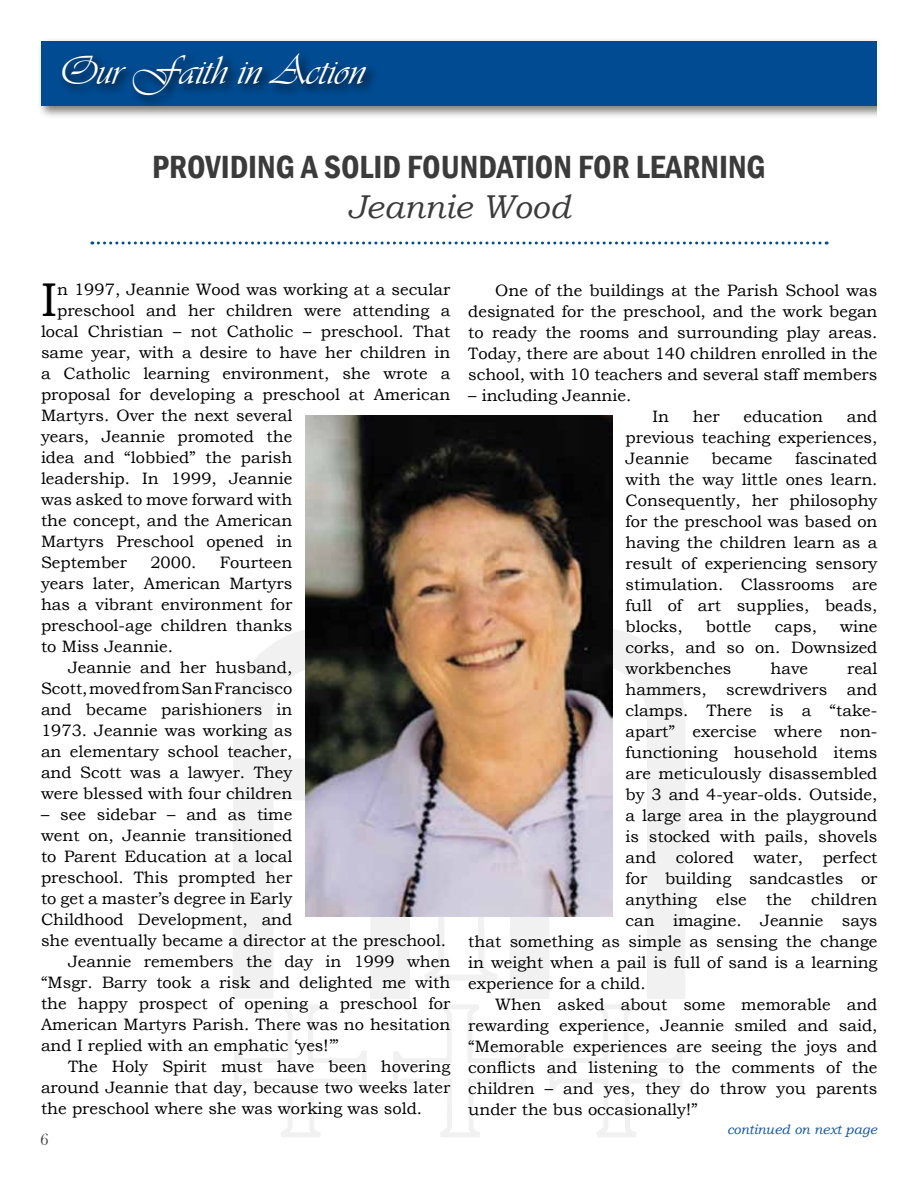
<style>
.page{position:relative;width:918px;height:1188px;background:#fff}
.page>*{position:absolute;margin:0;border:0;box-sizing:border-box;transform-origin:0 0}
.t1{font:47.4px "Bookman Old Style";color:#000}
.t2{font:42px "Vivaldii";color:#fff}
.t3{font:600 condensed 33px "Franklin Gothic";color:#3b3b3c}
.t4{font:italic 33px "Bookman Old Style";color:#3b3b3c}
.t5{font:16.5px/21px "Bookman Old Style";color:#000;text-align:justify}
.t6{font:16.5px "Bask Old Face";color:#3b3b3c}
.t7{font:italic 13.5px "Bookman Old Style";color:#135497}
</style>
<div class="page">
<svg style="left:233px;top:628px;width:452px;height:371px;fill:#f1f1f2"></svg>
<svg style="left:335px;top:917px;width:250px;height:67px"></svg>
<svg style="left:234px;top:1004px;width:448px;height:133px"></svg>
<div style="left:38px;top:37px;width:880px;height:82px;background:#000;opacity:.51"></div>
<div style="left:41px;top:41px;width:877px;height:65px;background:#004b91"></div>
<div style="left:60px;top:51px;width:319px;height:57px;background:#000;opacity:.75"></div>
<div style="left:878px;top:0;width:40px;height:136px;background:#fff"></div>
<svg style="left:92px;top:242px;width:728px;height:2px"></svg>
<img style="left:306px;top:415px;width:306px;height:502px">
<h2 class="t2" style="left:58px;top:46px;width:308px">Our Faith in Action</h2>
<h3 class="t3" style="left:152px;top:145px;width:444px">PROVIDING A SOLID FOUNDATION FOR</h3>
<h3 class="t3" style="left:636px;top:145px;width:131px">LEARNING</h3>
<h3 class="t4" style="left:347px;top:184px;width:225px">Jeannie Wood</h3>
<h1 class="t1" style="left:41px;top:269px;width:18px">I</h1>
<p class="t5" style="left:57px;top:279px;width:395px">n 1997, Jeannie Wood was working at a secular</p>
<p class="t5" style="left:57px;top:300px;width:395px">preschool and her children were attending a</p>
<p class="t5" style="left:41px;top:321px;width:411px">local Christian – not Catholic – preschool. That</p>
<p class="t5" style="left:41px;top:342px;width:411px">same year, with a desire to have her children in</p>
<p class="t5" style="left:41px;top:363px;width:411px">a Catholic learning environment, she wrote a</p>
<p class="t5" style="left:41px;top:384px;width:411px">proposal for developing a preschool at American</p>
<p class="t5" style="left:41px;top:405px;width:253px">Martyrs. Over the next several</p>
<p class="t5" style="left:41px;top:426px;width:253px">years, Jeannie promoted the</p>
<p class="t5" style="left:41px;top:447px;width:253px">idea and “lobbied” the parish</p>
<p class="t5" style="left:41px;top:468px;width:253px">leadership. In 1999, Jeannie</p>
<p class="t5" style="left:41px;top:489px;width:253px">was asked to move forward with</p>
<p class="t5" style="left:41px;top:510px;width:253px">the concept, and the American</p>
<p class="t5" style="left:41px;top:531px;width:253px">Martyrs Preschool opened in</p>
<p class="t5" style="left:41px;top:552px;width:88px">September</p>
<p class="t5" style="left:150px;top:552px;width:48px">2000.</p>
<p class="t5" style="left:41px;top:552px;width:253px;text-indent:179px">Fourteen years later, American Martyrs has a vibrant environment for preschool-age children thanks to Miss Jeannie.</p>
<p class="t5" style="left:41px;top:657px;width:253px;text-indent:27px">Jeannie and her husband, Scott, moved from San Francisco and became parishioners in 1973. Jeannie was working as an elementary school teacher, and Scott was a lawyer. They were blessed with four children</p>
<p class="t5" style="left:41px;top:804px;width:253px">– see sidebar – and as time</p>
<p class="t5" style="left:41px;top:825px;width:253px">went on, Jeannie transitioned</p>
<p class="t5" style="left:41px;top:846px;width:253px">to Parent Education at a local</p>
<p class="t5" style="left:41px;top:867px;width:253px">preschool. This prompted her</p>
<p class="t5" style="left:41px;top:888px;width:253px">to get a master’s degree in Early</p>
<p class="t5" style="left:41px;top:909px;width:253px">Childhood Development, and</p>
<p class="t5" style="left:41px;top:930px;width:406px">she eventually became a director at the preschool.</p>
<p class="t5" style="left:68px;top:951px;width:384px">Jeannie remembers the day in 1999 when</p>
<p class="t5" style="left:41px;top:972px;width:411px">“Msgr. Barry took a risk and delighted me with</p>
<p class="t5" style="left:41px;top:993px;width:411px">the happy prospect of opening a preschool for</p>
<p class="t5" style="left:41px;top:1014px;width:411px">American Martyrs Parish. There was no hesitation</p>
<p class="t5" style="left:41px;top:1035px;width:299px">and I replied with an emphatic ‘yes!’”</p>
<p class="t5" style="left:68px;top:1056px;width:384px">The Holy Spirit must have been hovering</p>
<p class="t5" style="left:41px;top:1077px;width:411px">around Jeannie that day, because two weeks later</p>
<p class="t5" style="left:41px;top:1098px;width:383px">the preschool where she was working was sold.</p>
<p class="t6" style="left:40px;top:1131px;width:10px">6</p>
<p class="t5" style="left:468px;top:279px;width:411px;text-indent:27px">One of the buildings at the Parish School was designated for the preschool, and the work began to ready the rooms and surrounding play areas.<br>Today, there are about 140 children enrolled in the school, with 10 teachers and several staff members</p>
<p class="t5" style="left:468px;top:384px;width:165px">– including Jeannie.</p>
<p class="t5" style="left:653px;top:405px;width:18px">In</p>
<p class="t5" style="left:693px;top:405px;width:28px">her</p>
<p class="t5" style="left:743px;top:405px;width:81px">education</p>
<p class="t5" style="left:626px;top:405px;width:253px;text-indent:221px">and previous teaching experiences, Jeannie</p>
<p class="t5" style="left:626px;top:447px;width:253px;text-indent:169px">fascinated with the way little ones learn.<br>Consequently, her philosophy for the preschool was based on having the children learn as a result of experiencing sensory stimulation. Classrooms are full of art supplies, beads, blocks,</p>
<p class="t5" style="left:711px;top:447px;width:63px">became</p>
<p class="t5" style="left:706px;top:616px;width:47px">bottle</p>
<p class="t5" style="left:775px;top:616px;width:44px">caps,</p>
<p class="t5" style="left:626px;top:616px;width:253px;text-indent:215px">wine corks, and so on. Downsized workbenches</p>
<p class="t5" style="left:771px;top:658px;width:39px">have</p>
<p class="t5" style="left:847px;top:658px;width:32px">real</p>
<p class="t5" style="left:626px;top:679px;width:253px">hammers, screwdrivers and</p>
<p class="t5" style="left:626px;top:700px;width:253px">clamps. There is a “take-</p>
<p class="t5" style="left:626px;top:721px;width:253px">apart” exercise where non-</p>
<p class="t5" style="left:626px;top:742px;width:253px">functioning household items</p>
<p class="t5" style="left:626px;top:763px;width:253px">are meticulously disassembled</p>
<p class="t5" style="left:626px;top:784px;width:253px">by 3 and 4-year-olds. Outside,</p>
<p class="t5" style="left:626px;top:805px;width:253px">a large area in the playground</p>
<p class="t5" style="left:626px;top:826px;width:253px">is stocked with pails, shovels</p>
<p class="t5" style="left:626px;top:847px;width:253px">and colored water, perfect</p>
<p class="t5" style="left:626px;top:868px;width:253px">for building sandcastles or</p>
<p class="t5" style="left:626px;top:889px;width:253px">anything else the children</p>
<p class="t5" style="left:626px;top:910px;width:253px">can imagine. Jeannie says</p>
<p class="t5" style="left:468px;top:931px;width:411px">that something as simple as sensing the change</p>
<p class="t5" style="left:468px;top:952px;width:411px">in weight when a pail is full of sand is a learning</p>
<p class="t5" style="left:468px;top:973px;width:179px">experience for a child.</p>
<p class="t5" style="left:495px;top:994px;width:384px">When asked about some memorable and</p>
<p class="t5" style="left:468px;top:1015px;width:411px">rewarding experience, Jeannie smiled and said,</p>
<p class="t5" style="left:468px;top:1036px;width:411px">“Memorable experiences are seeing the joys and</p>
<p class="t5" style="left:468px;top:1057px;width:411px">conflicts and listening to the comments of the</p>
<p class="t5" style="left:468px;top:1078px;width:411px">children – and yes, they do throw you parents</p>
<p class="t5" style="left:468px;top:1099px;width:231px">under the bus occasionally!”</p>
<p class="t7" style="left:727px;top:1120px;width:151px">continued on next page</p>
</div>
